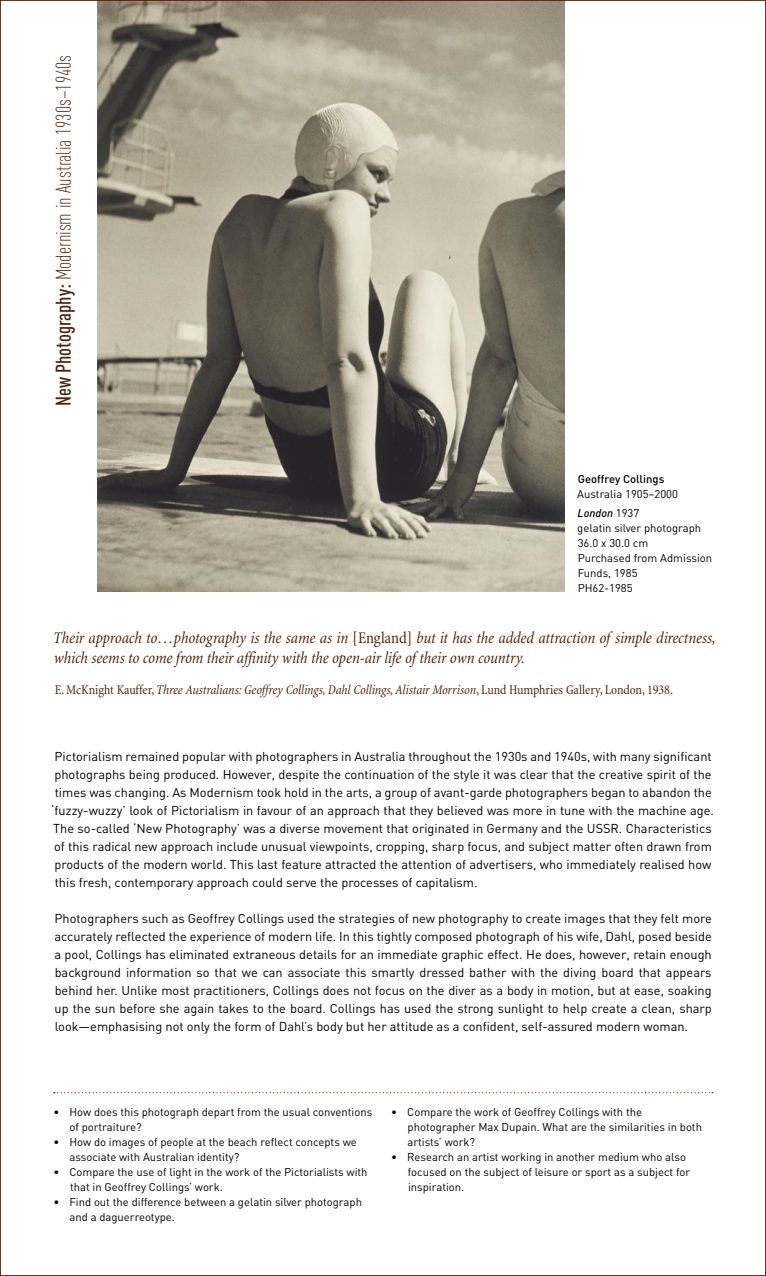
<style>
.page{position:relative;width:766px;height:1276px;background:#fff}
.page>*{position:absolute;margin:0;border:0;box-sizing:border-box;transform-origin:0 0}
.head01{font:300 21px "DIN Cond";color:#4b220c}
.Quote_A_tab{font:italic condensed 16.5px/20px "Minion";letter-spacing:-.005em;color:#4b220c}
.Quote_A_tab-2{font:italic condensed 13.5px "Minion";letter-spacing:-.005em;color:#4b220c}
.t1{font:12.75px/18px "DIN";color:#000}
.bullet_points{font:11.25px/15px "DIN";color:#000}
.t2{font:500 11.25px "DIN";color:#000}
.t3{font:italic 500 11.25px "DIN";color:#000}
.s1{font-weight:500}
.s2{font-weight:400;font-style:normal}
.s3{font-style:normal}
</style>
<div class="page">
<img style="left:97px;top:2px;width:467px;height:589px">
<svg style="left:54px;top:1092px;width:658px;height:1px"></svg>
<p class="head01" style="left:51px;top:406px;width:353px;rotate:-90deg"><span class="s1">New Photography:</span> Modernism in Australia 1930s–1940s</p>
<p class="t2" style="left:577px;top:471px;width:88px">Geoffrey Collings</p>
<p class="bullet_points" style="left:577px;top:486px;width:102px">Australia 1905–2000</p>
<p class="t3" style="left:577px;top:506px;width:63px">London <span class="s2">1937</span></p>
<p class="bullet_points" style="left:577px;top:520px;width:125px">gelatin silver photograph</p>
<p class="bullet_points" style="left:577px;top:535px;width:72px">36.0 x 30.0 cm</p>
<p class="bullet_points" style="left:577px;top:550px;width:136px">Purchased from Admission<br>Funds, 1985</p>
<p class="bullet_points" style="left:577px;top:580px;width:56px">PH62-1985</p>
<p class="Quote_A_tab" style="left:53px;top:628px;width:663px">Their approach to…photography is the same as in <span class="s3">[England]</span> but it has the added attraction of simple directness, which seems to come from their affinity with the open-air life of their own country.</p>
<p class="Quote_A_tab-2" style="left:55px;top:682px;width:619px"><span class="s3">E. McKnight Kauffer,</span> Three Australians: Geoffrey Collings, Dahl Collings, Alistair Morrison<span class="s3">, Lund Humphries Gallery, London, 1938.</span></p>
<p class="t1" style="left:51px;top:747px;width:664px">Pictorialism remained popular with photographers in Australia throughout the 1930s and 1940s, with many significant photographs being produced. However, despite the continuation of the style it was clear that the creative spirit of the times was changing. As Modernism took hold in the arts, a group of avant-garde photographers began to abandon the ‘fuzzy-wuzzy’ look of Pictorialism in favour of an approach that they believed was more in tune with the machine age.<br>The so-called ‘New Photography’ was a diverse movement that originated in Germany and the USSR. Characteristics of this radical new approach include unusual viewpoints, cropping, sharp focus, and subject matter often drawn from products of the modern world. This last feature attracted the attention of advertisers, who immediately realised how this fresh, contemporary approach could serve the processes of capitalism.</p>
<p class="t1" style="left:54px;top:909px;width:658px;text-align:justify">Photographers such as Geoffrey Collings used the strategies of new photography to create images that they felt more accurately reflected the experience of modern life. In this tightly composed photograph of his wife, Dahl, posed beside a pool, Collings has eliminated extraneous details for an immediate graphic effect. He does, however, retain enough background information so that we can associate this smartly dressed bather with the diving board that appears behind her. Unlike most practitioners, Collings does not focus on the diver as a body in motion, but at ease, soaking up the sun before she again takes to the board. Collings has used the strong sunlight to help create a clean, sharp look—emphasising not only the form of Dahl’s body but her attitude as a confident, self-assured modern woman.</p>
<p class="bullet_points" style="left:69px;top:1104px;width:304px;text-indent:-16px">• How does this photograph depart from the usual conventions of portraiture?</p>
<p class="bullet_points" style="left:70px;top:1134px;width:289px;text-indent:-16px">• How do images of people at the beach reflect concepts we associate with Australian identity?</p>
<p class="bullet_points" style="left:70px;top:1164px;width:299px;text-indent:-17px">• Compare the use of light in the work of the Pictorialists with that in Geoffrey Collings’ work.</p>
<p class="bullet_points" style="left:70px;top:1194px;width:294px;text-indent:-16px">• Find out the difference between a gelatin silver photograph and a daguerreotype.</p>
<p class="bullet_points" style="left:407px;top:1104px;width:296px;text-indent:-16px">• Compare the work of Geoffrey Collings with the photographer Max Dupain. What are the similarities in both artists’ work?</p>
<p class="bullet_points" style="left:408px;top:1149px;width:283px;text-indent:-17px">• Research an artist working in another medium who also focused on the subject of leisure or sport as a subject for inspiration.</p>
</div>
